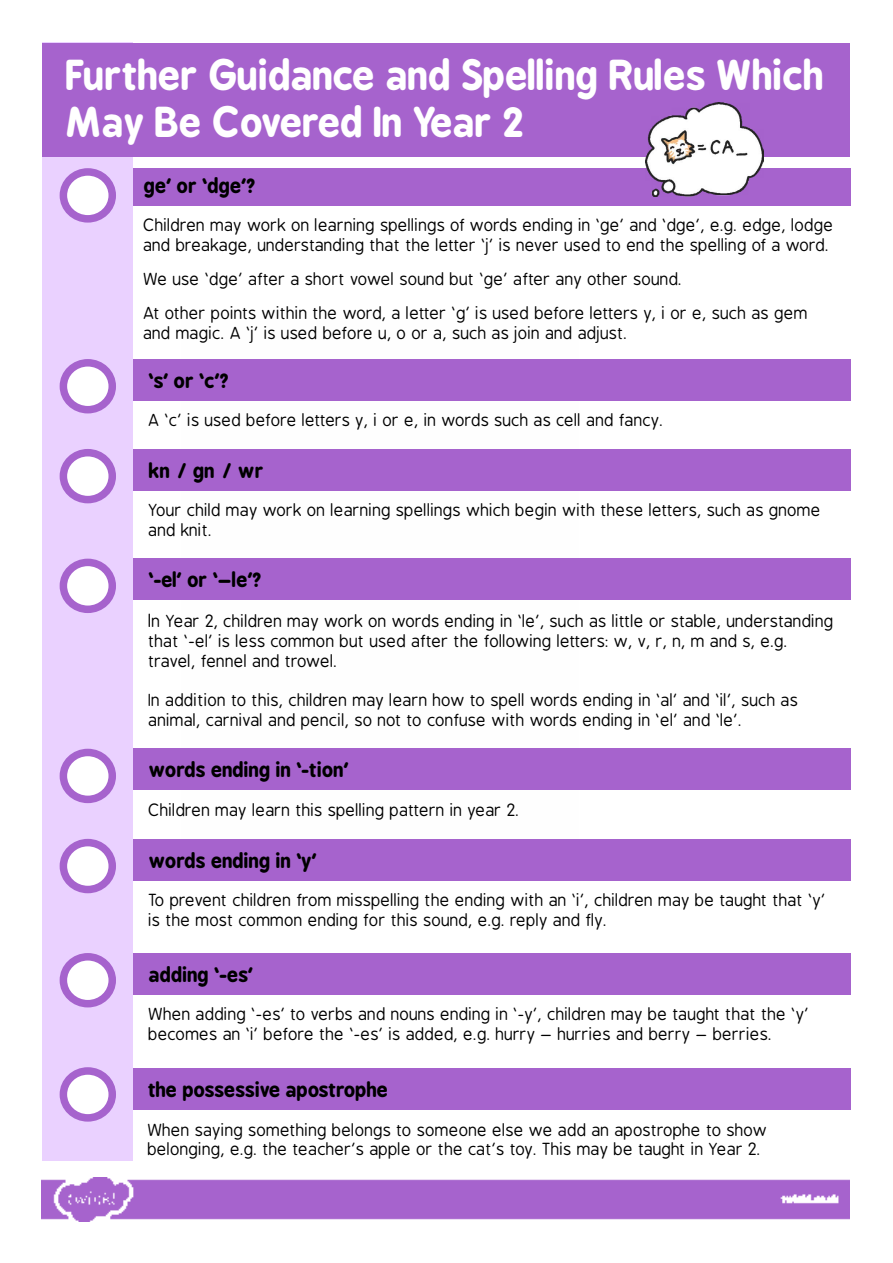
<style>
.page{position:relative;width:893px;height:1263px;background:#fff}
.page>*{position:absolute;margin:0;border:0;box-sizing:border-box;transform-origin:0 0}
.t1{font:700 39px/46.8px "B Preplay";color:#fff}
.t2{font:700 19.5px "B Preplay";color:#000}
.t3{font:16.5px/19.8px "B Preplay";color:#000}
.s1{font-size:18px}
</style>
<div class="page">
<img style="left:41px;top:1177px;width:808px;height:44px">
<div style="left:181px;top:319px;width:398px;height:536px;background:#fbfbfb"></div>
<div style="left:131px;top:168px;width:719px;height:37px;background:#a663cd"></div>
<div style="left:132px;top:359px;width:719px;height:41px;background:#a663cd"></div>
<div style="left:132px;top:449px;width:719px;height:41px;background:#a663cd"></div>
<div style="left:132px;top:559px;width:719px;height:41px;background:#a663cd"></div>
<div style="left:132px;top:749px;width:719px;height:41px;background:#a663cd"></div>
<div style="left:132px;top:839px;width:719px;height:41px;background:#a663cd"></div>
<div style="left:132px;top:953px;width:719px;height:41px;background:#a663cd"></div>
<div style="left:131px;top:1068px;width:719px;height:42px;background:#a663cd"></div>
<div style="left:43px;top:43px;width:90px;height:1118px;background:#ead1ff"></div>
<div style="left:63px;top:172px;width:49px;height:47px;background:#fff;border-radius:50%"></div>
<div style="left:60px;top:168px;width:56px;height:55px;border:8px solid #a663cd;border-radius:50%"></div>
<div style="left:63px;top:363px;width:49px;height:47px;background:#fff;border-radius:50%"></div>
<div style="left:60px;top:359px;width:56px;height:54px;border:8px solid #a663cd;border-radius:50%"></div>
<div style="left:63px;top:453px;width:49px;height:47px;background:#fff;border-radius:50%"></div>
<div style="left:60px;top:449px;width:56px;height:54px;border:8px solid #a663cd;border-radius:50%"></div>
<div style="left:63px;top:562px;width:49px;height:47px;background:#fff;border-radius:50%"></div>
<div style="left:60px;top:559px;width:56px;height:54px;border:8px solid #a663cd;border-radius:50%"></div>
<div style="left:63px;top:752px;width:49px;height:47px;background:#fff;border-radius:50%"></div>
<div style="left:60px;top:749px;width:56px;height:54px;border:8px solid #a663cd;border-radius:50%"></div>
<div style="left:63px;top:843px;width:49px;height:46px;background:#fff;border-radius:50%"></div>
<div style="left:60px;top:839px;width:56px;height:54px;border:8px solid #a663cd;border-radius:50%"></div>
<div style="left:63px;top:957px;width:49px;height:47px;background:#fff;border-radius:50%"></div>
<div style="left:60px;top:953px;width:56px;height:54px;border:8px solid #a663cd;border-radius:50%"></div>
<div style="left:63px;top:1071px;width:49px;height:47px;background:#fff;border-radius:50%"></div>
<div style="left:60px;top:1067px;width:56px;height:54px;border:8px solid #a663cd;border-radius:50%"></div>
<div style="left:43px;top:43px;width:807px;height:113px;background:#a663cd"></div>
<img style="left:646px;top:102px;width:118px;height:95px">
<h1 class="t1" style="left:66px;top:52px;width:759px">Further Guidance and Spelling Rules Which<br>May Be Covered In Year 2</h1>
<p class="t2" style="left:144px;top:174px;width:114px">ge’ or ‘dge’?</p>
<p class="t3" style="left:144px;top:216px;width:692px">Children may work on learning spellings of words ending in ‘ge’ and ‘dge’, e.g. edge, lodge and breakage, understanding that the letter ‘j’ is never used to end the spelling of a word.</p>
<p class="t3" style="left:144px;top:263px;width:666px;line-height:34.2px">We use ‘dge’ after a short vowel sound but ‘ge’ after any other sound.<br>At other points within the word, a letter ‘g’ is used before letters y, i or e, such as gem</p>
<p class="t3" style="left:144px;top:324px;width:486px">and magic. A ‘j’ is used before u, o or a, such as join and adjust.</p>
<p class="t2" style="left:149px;top:369px;width:82px">‘s’ or ‘c’?</p>
<p class="t3" style="left:149px;top:411px;width:517px">A ‘c’ is used before letters y, i or e, in words such as cell and fancy.</p>
<p class="t2" style="left:149px;top:458px;width:117px">kn / gn / wr</p>
<p class="t3" style="left:149px;top:501px;width:674px">Your child may work on learning spellings which begin with these letters, such as gnome and knit.</p>
<p class="t2" style="left:149px;top:568px;width:115px">‘-el’ or ‘–le’?</p>
<p class="t3" style="left:149px;top:612px;width:687px"><span class="s1">I</span>n Year 2, children may work on words ending in ‘le’, such as little or stable, understanding that ‘-el’ is less common but used after the following letters: w, v, r, n, m and s, e.g. travel, fennel and trowel.</p>
<p class="t3" style="left:149px;top:691px;width:651px">In addition to this, children may learn how to spell words ending in ‘al’ and ‘il’, such as animal, carnival and pencil, so not to confuse with words ending in ‘el’ and ‘le’.</p>
<p class="t2" style="left:149px;top:758px;width:201px">words ending in ‘-tion’</p>
<p class="t3" style="left:149px;top:800px;width:372px">Children may learn this spelling pattern in year 2.</p>
<p class="t2" style="left:149px;top:848px;width:169px">words ending in ‘y’</p>
<p class="t3" style="left:149px;top:891px;width:679px">To prevent children from misspelling the ending with an ‘i’, children may be taught that ‘y’ is the most common ending for this sound, e.g. reply and fly.</p>
<p class="t2" style="left:149px;top:963px;width:106px">adding ‘-es’</p>
<p class="t3" style="left:149px;top:1005px;width:662px">When adding ‘-es’ to verbs and nouns ending in ‘-y’, children may be taught that the ‘y’ becomes an ‘i’ before the ‘-es’ is added, e.g. hurry – hurries and berry – berries.</p>
<p class="t2" style="left:148px;top:1078px;width:242px">the possessive apostrophe</p>
<p class="t3" style="left:148px;top:1120px;width:621px">When saying something belongs to someone else we add an apostrophe to show belonging, e.g. the teacher’s apple or the cat’s toy. This may be taught in Year 2.</p>
</div>
